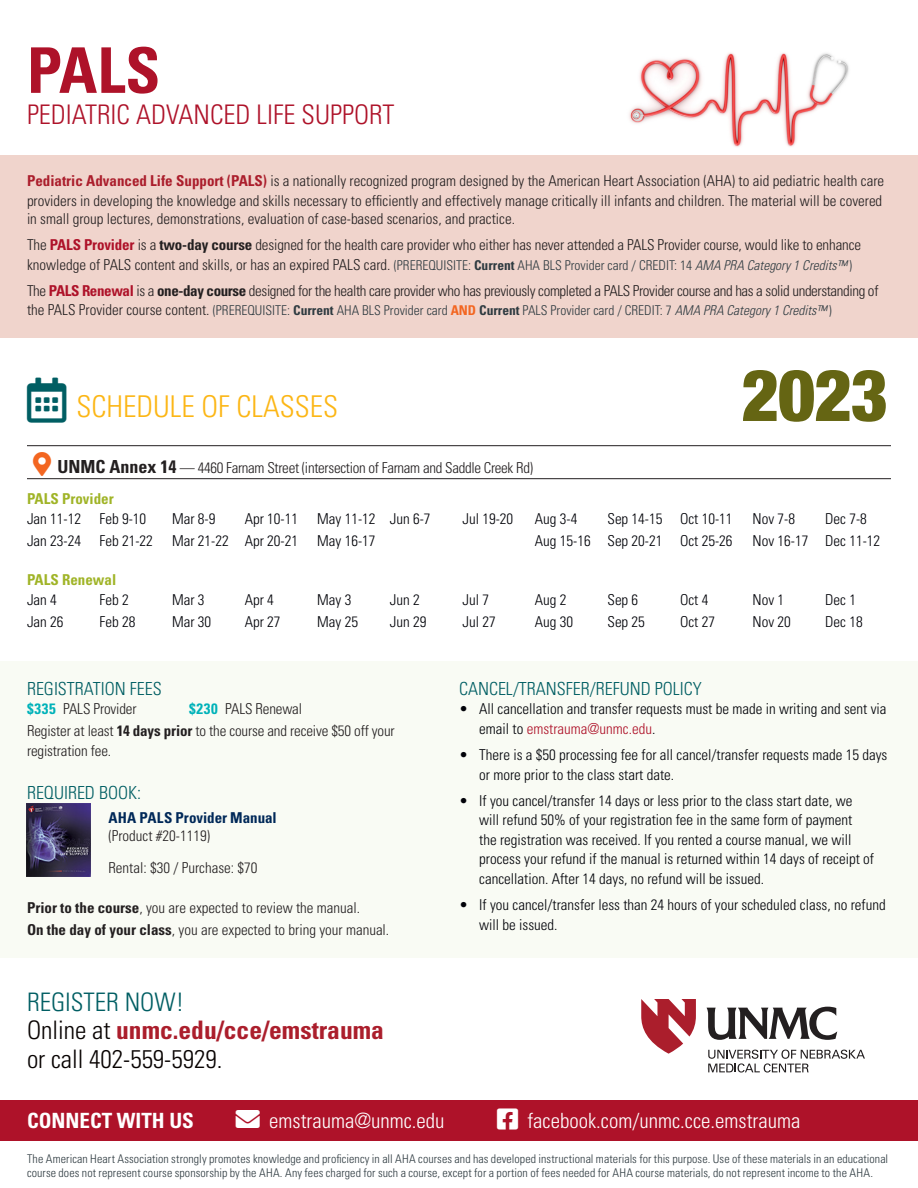
<style>
.page{position:relative;width:918px;height:1188px;background:#fff}
.page>*{position:absolute;margin:0;border:0;box-sizing:border-box;transform-origin:0 0}
.t1{font:900 condensed 72px "Helvetica Neue";color:#656513}
.Header_1-a{font:700 condensed 63px "Univers LT Std";color:#ae1229}
.t2{font:300 condensed 30px "Univers LT Std";color:#fcb615}
.Header_1-b{font:300 condensed 27px "Univers LT Std";color:#ae1229}
.Para_2{font:700 condensed 25.5px "Univers LT Std";color:#ab1e2c}
.Para_2-2{font:300 condensed 25.5px "Univers LT Std";color:#080302}
.Header_3{font:300 condensed 25.5px "Univers LT Std";color:#005e63}
.Header_3-2{font:300 condensed 21px "Univers LT Std";color:#fff}
.Header_3-3{font:700 condensed 21px "Univers LT Std";color:#fff}
.Header_3-4{font:300 condensed 18px "Univers LT Std";color:#005e63}
.Dates{font:300 condensed 15px/19.5px "Univers LT Std";color:#010208}
.Para{font:300 condensed 15px/19.5px "Univers LT Std";color:#231f20}
.Para_2-3{font:300 condensed 15px/19.5px "Univers LT Std";color:#231f20}
.Para-2{font:300 condensed 15px "Univers LT Std";letter-spacing:-.025em;color:#231f20}
.Bullet{font:300 condensed 15px "Univers LT Std";letter-spacing:-.02em;color:#231f20}
.Para-3{font:700 condensed 15px "Univers LT Std";color:#a0b427}
.t3{font:700 condensed 15px "Univers LT Std";color:#002858}
.Para-4{font:300 condensed 13.5px "Univers LT Std";color:#2f3b41}
.t4{font:300 condensed 12px/14.4px "Univers LT Std";letter-spacing:.01em;color:#2f3b41}
.s1{font-weight:700;color:#ab1e2c}
.s2{font-weight:700;color:#ae1229}
.s3{font-weight:700}
.s4{font-size:13.5px;color:#2f3b41}
.s5{font-weight:700;font-size:13.5px;color:#2f3b41}
.s6{font-style:italic;font-size:13.5px;color:#2f3b41}
.s7{font-size:15px;color:#231f20}
.s8{font-weight:700;color:#f36621}
.s9{font-style:italic}
.s10{color:#005e63}
.s11{color:#f36621}
.s12{font-weight:700;font-size:18px}
.s13{font-weight:700;color:#00b2b9}
.s14{font-weight:300;color:#080302}
.s15{color:#ae1229}
</style>
<div class="page">
<img style="left:629px;top:52px;width:220px;height:95px">
<div style="left:0;top:155px;width:918px;height:183px;background:#f0d4cc"></div>
<div style="left:0;top:662px;width:918px;height:296px;background:#f9fbf4"></div>
<img style="left:27px;top:803px;width:64px;height:74px">
<svg style="left:708px;top:1050px;width:157px;height:23px"></svg>
<svg style="left:641px;top:999px;width:55px;height:55px"></svg>
<svg style="left:707px;top:1007px;width:130px;height:33px"></svg>
<div style="left:0;top:1100px;width:918px;height:41px;background:#ae1229"></div>
<hr style="left:27px;top:445px;width:864px;height:1px;background:#231f20">
<hr style="left:27px;top:478px;width:864px;height:1px;background:#231f20">
<p class="Header_1-a" style="left:27px;top:32px;width:135px">PALS</p>
<p class="Header_1-b" style="left:27px;top:99px;width:369px">PEDIATRIC ADVANCED LIFE SUPPORT</p>
<p class="Para" style="left:27px;top:171px;width:859px"><span class="s1">Pediatric Advanced Life Support (PALS)</span> is a nationally recognized program designed by the American Heart Association (AHA) to aid pediatric health care providers in developing the knowledge and skills necessary to efficiently and effectively manage critically ill infants and children. The material will be covered</p>
<p class="Para" style="left:27px;top:209px;width:490px">in small group lectures, demonstrations, evaluation of case-based scenarios, and practice.</p>
<p class="Para" style="left:27px;top:235px;width:836px">The <span class="s2">PALS Provider</span> is a <span class="s3">two-day course</span> designed for the health care provider who either has never attended a PALS Provider course, would like to enhance knowledge of PALS content and skills, or has an expired PALS card. <span class="s4">(PREREQUISITE:</span> <span class="s5">Current</span> <span class="s4">AHA BLS Provider card / CREDIT: 14</span> <span class="s6">AMA PRA Category 1 Credits™</span> <span class="s4">)</span></p>
<p class="Para-2" style="left:27px;top:282px;width:853px">The <span class="s2">PALS Renewal</span> is a <span class="s3">one-day course</span> designed for the health care provider who has previously completed a PALS Provider course and has a solid understanding of</p>
<p class="Para-4" style="left:27px;top:302px;width:806px"><span class="s7">the PALS Provider course content.</span> (PREREQUISITE: <span class="s3">Current</span> AHA BLS Provider card <span class="s8">AND</span> <span class="s3">Current</span> PALS Provider card / CREDIT: 7 <span class="s9">AMA PRA Category 1 Credits™</span> )</p>
<p class="t2" style="left:27px;top:389px;width:313px"><span class="s10">▲</span> SCHEDULE OF CLASSES</p>
<p class="t1" style="left:742px;top:336px;width:148px">2023</p>
<p class="Bullet" style="left:33px;top:458px;width:502px"><span class="s11">●▼</span> <span class="s12">UNMC Annex 14</span> — 4460 Farnam Street (intersection of Farnam and Saddle Creek Rd)</p>
<p class="Para-3" style="left:27px;top:489px;width:88px">PALS Provider</p>
<p class="Dates" style="left:27px;top:509px;width:56px">Jan 11-12</p>
<p class="Dates" style="left:27px;top:531px;width:56px">Jan 23-24</p>
<p class="Dates" style="left:100px;top:509px;width:48px">Feb 9-10</p>
<p class="Dates" style="left:100px;top:531px;width:55px">Feb 21-22</p>
<p class="Dates" style="left:172px;top:509px;width:45px">Mar 8-9</p>
<p class="Dates" style="left:172px;top:531px;width:58px">Mar 21-22</p>
<p class="Dates" style="left:245px;top:509px;width:55px">Apr 10-11</p>
<p class="Dates" style="left:245px;top:531px;width:55px">Apr 20-21</p>
<p class="Dates" style="left:317px;top:509px;width:60px">May 11-12</p>
<p class="Dates" style="left:317px;top:531px;width:60px">May 16-17</p>
<p class="Dates" style="left:390px;top:509px;width:42px">Jun 6-7</p>
<p class="Dates" style="left:462px;top:509px;width:52px">Jul 19-20</p>
<p class="Dates" style="left:535px;top:509px;width:44px">Aug 3-4</p>
<p class="Dates" style="left:535px;top:531px;width:57px">Aug 15-16</p>
<p class="Dates" style="left:608px;top:509px;width:56px">Sep 14-15</p>
<p class="Dates" style="left:608px;top:531px;width:56px">Sep 20-21</p>
<p class="Dates" style="left:680px;top:509px;width:54px">Oct 10-11</p>
<p class="Dates" style="left:680px;top:531px;width:54px">Oct 25-26</p>
<p class="Dates" style="left:753px;top:509px;width:44px">Nov 7-8</p>
<p class="Dates" style="left:753px;top:531px;width:57px">Nov 16-17</p>
<p class="Dates" style="left:825px;top:509px;width:43px">Dec 7-8</p>
<p class="Dates" style="left:825px;top:531px;width:56px">Dec 11-12</p>
<p class="Para-3" style="left:27px;top:570px;width:91px">PALS Renewal</p>
<p class="Dates" style="left:27px;top:590px;width:31px">Jan 4</p>
<p class="Dates" style="left:27px;top:612px;width:38px">Jan 26</p>
<p class="Dates" style="left:100px;top:590px;width:31px">Feb 2</p>
<p class="Dates" style="left:100px;top:612px;width:37px">Feb 28</p>
<p class="Dates" style="left:172px;top:590px;width:34px">Mar 3</p>
<p class="Dates" style="left:172px;top:612px;width:41px">Mar 30</p>
<p class="Dates" style="left:245px;top:590px;width:31px">Apr 4</p>
<p class="Dates" style="left:245px;top:612px;width:37px">Apr 27</p>
<p class="Dates" style="left:317px;top:590px;width:36px">May 3</p>
<p class="Dates" style="left:317px;top:612px;width:42px">May 25</p>
<p class="Dates" style="left:390px;top:590px;width:31px">Jun 2</p>
<p class="Dates" style="left:390px;top:612px;width:38px">Jun 29</p>
<p class="Dates" style="left:462px;top:590px;width:28px">Jul 7</p>
<p class="Dates" style="left:462px;top:612px;width:35px">Jul 27</p>
<p class="Dates" style="left:535px;top:590px;width:33px">Aug 2</p>
<p class="Dates" style="left:535px;top:612px;width:40px">Aug 30</p>
<p class="Dates" style="left:608px;top:590px;width:32px">Sep 6</p>
<p class="Dates" style="left:608px;top:612px;width:39px">Sep 25</p>
<p class="Dates" style="left:680px;top:590px;width:30px">Oct 4</p>
<p class="Dates" style="left:680px;top:612px;width:36px">Oct 27</p>
<p class="Dates" style="left:753px;top:590px;width:33px">Nov 1</p>
<p class="Dates" style="left:753px;top:612px;width:40px">Nov 20</p>
<p class="Dates" style="left:825px;top:590px;width:32px">Dec 1</p>
<p class="Dates" style="left:825px;top:612px;width:39px">Dec 18</p>
<p class="Header_3-4" style="left:27px;top:678px;width:136px">REGISTRATION FEES</p>
<p class="Para" style="left:27px;top:699px;width:111px"><span class="s13">$335</span> PALS Provider</p>
<p class="Para" style="left:189px;top:699px;width:115px"><span class="s13">$230</span> PALS Renewal</p>
<p class="Para_2-3" style="left:27px;top:721px;width:369px">Register at least <span class="s3">14 days prior</span> to the course and receive $50 off your registration fee.</p>
<p class="Header_3-4" style="left:27px;top:782px;width:116px">REQUIRED BOOK:</p>
<p class="t3" style="left:108px;top:809px;width:170px">AHA PALS Provider Manual</p>
<p class="Para_2-3" style="left:108px;top:826px;width:103px">(Product #20-1119)</p>
<p class="Para_2-3" style="left:108px;top:858px;width:151px">Rental: $30 / Purchase: $70</p>
<p class="Para_2-3" style="left:27px;top:898px;width:335px"><span class="s3">Prior to the course</span>, you are expected to review the manual.</p>
<p class="Para_2-3" style="left:27px;top:920px;width:364px"><span class="s3">On the day of your class</span>, you are expected to bring your manual.</p>
<p class="Header_3" style="left:27px;top:986px;width:159px">REGISTER NOW!</p>
<p class="Para_2" style="left:27px;top:1015px;width:358px"><span class="s14">Online at</span> unmc.edu/cce/emstrauma</p>
<p class="Para_2-2" style="left:27px;top:1043px;width:197px">or call 402-559-5929.</p>
<p class="Header_3-4" style="left:459px;top:678px;width:244px">CANCEL/TRANSFER/REFUND POLICY</p>
<p class="Dates" style="left:479px;top:699px;width:409px;text-indent:-20px">• All cancellation and transfer requests must be made in writing and sent via email to <span class="s15">emstrauma@unmc.edu</span>.</p>
<p class="Dates" style="left:479px;top:745px;width:410px;text-indent:-20px">• There is a $50 processing fee for all cancel/transfer requests made 15 days or more prior to the class start date.</p>
<p class="Dates" style="left:479px;top:791px;width:396px;text-indent:-20px">• If you cancel/transfer 14 days or less prior to the class start date, we will refund 50% of your registration fee in the same form of payment<br>the registration was received. If you rented a course manual, we will process your refund if the manual is returned within 14 days of receipt of cancellation. After 14 days, no refund will be issued.</p>
<p class="Dates" style="left:479px;top:895px;width:408px;text-indent:-20px">• If you cancel/transfer less than 24 hours of your scheduled class, no refund will be issued.</p>
<p class="Header_3-3" style="left:27px;top:1108px;width:168px">CONNECT WITH US</p>
<p class="Header_3-2" style="left:236px;top:1108px;width:210px">■❖●□ emstrauma@unmc.edu</p>
<p class="Header_3-2" style="left:527px;top:1108px;width:274px">facebook.com/unmc.cce.emstrauma</p>
<p class="t4" style="left:27px;top:1152px;width:863px">The American Heart Association strongly promotes knowledge and proficiency in all AHA courses and has developed instructional materials for this purpose. Use of these materials in an educational course does not represent course sponsorship by the AHA. Any fees charged for such a course, except for a portion of fees needed for AHA course materials, do not represent income to the AHA.</p>
</div>
